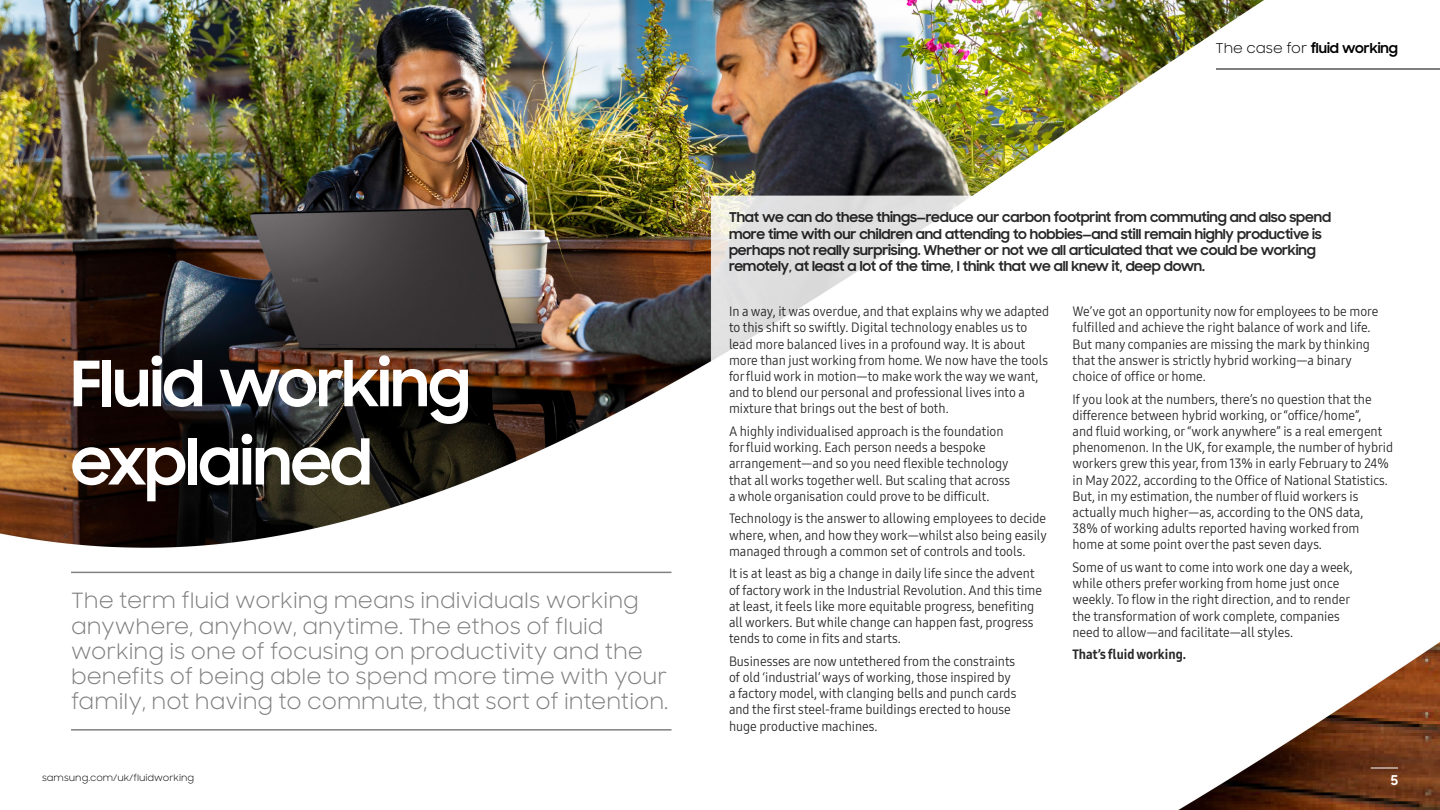
<style>
.page{position:relative;width:1440px;height:810px;background:#fff}
.page>*{position:absolute;margin:0;border:0;box-sizing:border-box;transform-origin:0 0}
.t1{font:700 62.47px/78.3px "Samsung Sharp Sans";letter-spacing:-.015em;color:#fff}
.t2{font:21px/25.2px "Samsung Sharp Sans";color:#808080}
.t3{font:13.5px/16.2px "Samsung One 400 C";color:#000}
.t4{font:700 13.5px/16.2px "Samsung Sharp Sans";letter-spacing:-.01em;color:#000}
.t5{font:13.5px "Samsung One 800 C";color:#000}
.t6{font:700 13.5px "Samsung Sharp Sans";color:#fff}
.t7{font:9px "Samsung Sharp Sans";color:#000}
.s1{font-weight:400}
</style>
<div class="page">
<img style="left:0;top:0;width:1440px;height:810px">
<hr style="left:71px;top:572px;width:601px;height:1px;background:#808080">
<hr style="left:71px;top:729px;width:601px;height:2px;background:#808080">
<svg style="left:1371px;top:768px;width:27px;height:1px"></svg>
<hr style="left:1216px;top:69px;width:224px;height:1px;background:#000">
<h1 class="t1" style="left:71px;top:342px;width:401px">Fluid working explained</h1>
<p class="t2" style="left:71px;top:587px;width:599px">The term fluid working means individuals working anywhere, anyhow, anytime. The ethos of fluid working is one of focusing on productivity and the benefits of being able to spend more time with your family, not having to commute, that sort of intention.</p>
<p class="t7" style="left:42px;top:772px;width:154px">samsung.com/uk/fluidworking</p>
<p class="t4" style="left:1215px;top:39px;width:184px"><span class="s1">The case for</span> fluid working</p>
<p class="t4" style="left:729px;top:209px;width:604px">That we can do these things—reduce our carbon footprint from commuting and also spend more time with our children and attending to hobbies—and still remain highly productive is perhaps not really surprising. Whether or not we all articulated that we could be working remotely, at least a lot of the time, I think that we all knew it, deep down.</p>
<p class="t3" style="left:729px;top:303px;width:322px">In a way, it was overdue, and that explains why we adapted to this shift so swiftly. Digital technology enables us to lead more balanced lives in a profound way. It is about more than just working from home. We now have the tools for fluid work in motion—to make work the way we want, and to blend our personal and professional lives into a mixture that brings out the best of both.</p>
<p class="t3" style="left:729px;top:423px;width:283px">A highly individualised approach is the foundation for fluid working. Each person needs a bespoke arrangement—and so you need flexible technology that all works together well. But scaling that across a whole organisation could prove to be difficult.</p>
<p class="t3" style="left:729px;top:510px;width:319px;text-align:justify">Technology is the answer to allowing employees to decide where, when, and how they work—whilst also being easily managed through a common set of controls and tools.</p>
<p class="t3" style="left:729px;top:565px;width:315px">It is at least as big a change in daily life since the advent of factory work in the Industrial Revolution. And this time at least, it feels like more equitable progress, benefiting all workers. But while change can happen fast, progress tends to come in fits and starts.</p>
<p class="t3" style="left:729px;top:653px;width:289px">Businesses are now untethered from the constraints of old ‘industrial’ ways of working, those inspired by a factory model, with clanging bells and punch cards and the first steel-frame buildings erected to house huge productive machines.</p>
<p class="t3" style="left:1072px;top:303px;width:307px">We’ve got an opportunity now for employees to be more fulfilled and achieve the right balance of work and life.<br>But many companies are missing the mark by thinking that the answer is strictly hybrid working—a binary choice of office or home.</p>
<p class="t3" style="left:1072px;top:391px;width:322px">If you look at the numbers, there’s no question that the difference between hybrid working, or “office/home”,<br>and fluid working, or “work anywhere” is a real emergent phenomenon. In the UK, for example, the number of hybrid workers grew this year, from 13% in early February to 24% in May 2022, according to the Office of National Statistics.<br>But, in my estimation, the number of fluid workers is actually much higher—as, according to the ONS data,<br>38% of working adults reported having worked from home at some point over the past seven days.</p>
<p class="t3" style="left:1072px;top:559px;width:282px">Some of us want to come into work one day a week, while others prefer working from home just once weekly. To flow in the right direction, and to render the transformation of work complete, companies need to allow—and facilitate—all styles.</p>
<p class="t5" style="left:1072px;top:646px;width:115px">That’s fluid working.</p>
<p class="t6" style="left:1391px;top:770px;width:9px">5</p>
</div>
